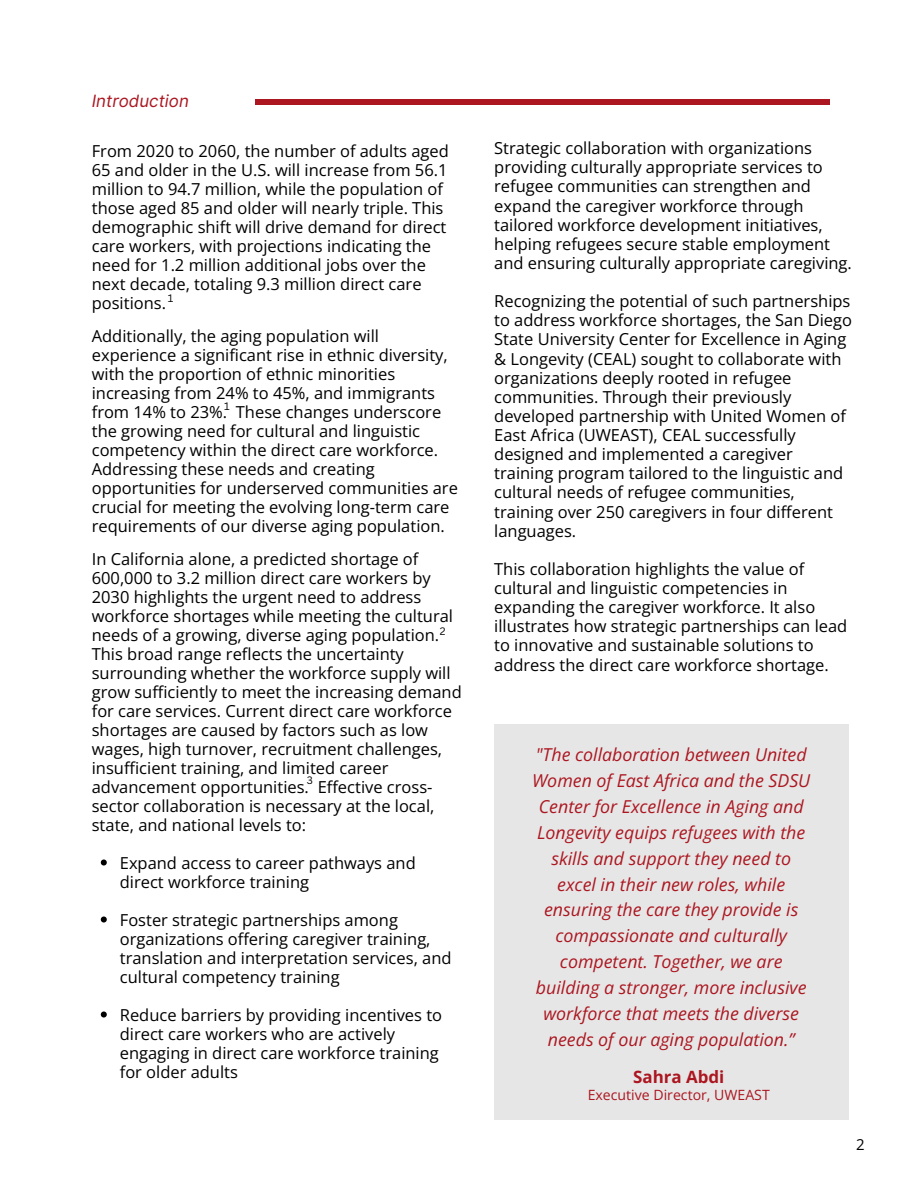
<style>
.page{position:relative;width:918px;height:1188px;background:#fff}
.page>*{position:absolute;margin:0;border:0;box-sizing:border-box;transform-origin:0 0}
.t1{font:italic 17.85px/25.8px "Open Sans";color:#ac1620;text-align:center}
.t2{font:italic 16.95px "Inter";color:#ac1620}
.t3{font:700 16.95px "Open Sans";color:#ac1620}
.t4{font:16.5px/19px "Open Sans";color:#000}
.t5{font:15px "Open Sans";color:#000}
.t6{font:14.1px "Open Sans";color:#ac1620}
.t7{font:10.5px "Canva Sans";color:#000}
</style>
<div class="page">
<div style="left:255px;top:99px;width:575px;height:6px;background:#ac1620"></div>
<div style="left:494px;top:724px;width:354px;height:396px;background:#e6e6e6"></div>
<svg style="left:101px;top:860px;width:6px;height:6px"></svg>
<svg style="left:101px;top:917px;width:6px;height:6px"></svg>
<svg style="left:101px;top:1012px;width:6px;height:6px"></svg>
<h2 class="t2" style="left:92px;top:91px;width:99px">Introduction</h2>
<h2 class="t4" style="left:92px;top:141px;width:358px">From 2020 to 2060, the number of adults aged 65 and older in the U.S. will increase from 56.1 million to 94.7 million, while the population of those aged 85 and older will nearly triple. This demographic shift will drive demand for direct care workers, with projections indicating the need for 1.2 million additional jobs over the next decade, totaling 9.3 million direct care positions.</h2>
<p class="t4" style="left:92px;top:326px;width:368px">Additionally, the aging population will experience a significant rise in ethnic diversity, with the proportion of ethnic minorities increasing from 24% to 45%, and immigrants from 14% to 23%. These changes underscore the growing need for cultural and linguistic competency within the direct care workforce.<br>Addressing these needs and creating opportunities for underserved communities are crucial for meeting the evolving long-term care requirements of our diverse aging population.</p>
<p class="t4" style="left:92px;top:549px;width:371px">In California alone, a predicted shortage of 600,000 to 3.2 million direct care workers by 2030 highlights the urgent need to address workforce shortages while meeting the cultural needs of a growing, diverse aging population.<br>This broad range reflects the uncertainty surrounding whether the workforce supply will grow sufficiently to meet the increasing demand for care services. Current direct care workforce shortages are caused by factors such as low wages, high turnover, recruitment challenges, insufficient training, and limited career advancement opportunities. Effective cross&shy;sector collaboration is necessary at the local, state, and national levels to:</p>
<p class="t4" style="left:120px;top:853px;width:297px">Expand access to career pathways and direct workforce training</p>
<p class="t4" style="left:120px;top:910px;width:333px">Foster strategic partnerships among organizations offering caregiver training, translation and interpretation services, and cultural competency training</p>
<p class="t4" style="left:120px;top:1005px;width:324px">Reduce barriers by providing incentives to direct care workers who are actively engaging in direct care workforce training for older adults</p>
<h2 class="t7" style="left:168px;top:291px;width:7px">1</h2>
<p class="t7" style="left:224px;top:399px;width:7px">1</p>
<h1 class="t7" style="left:440px;top:624px;width:7px">2</h1>
<p class="t7" style="left:307px;top:773px;width:8px">3</p>
<p class="t4" style="left:494px;top:138px;width:359px">Strategic collaboration with organizations providing culturally appropriate services to refugee communities can strengthen and expand the caregiver workforce through tailored workforce development initiatives, helping refugees secure stable employment and ensuring culturally appropriate caregiving.</p>
<p class="t4" style="left:494px;top:291px;width:359px">Recognizing the potential of such partnerships to address workforce shortages, the San Diego State University Center for Excellence in Aging &amp; Longevity (CEAL) sought to collaborate with organizations deeply rooted in refugee communities. Through their previously developed partnership with United Women of East Africa (UWEAST), CEAL successfully designed and implemented a caregiver training program tailored to the linguistic and cultural needs of refugee communities, training over 250 caregivers in four different languages.</p>
<h2 class="t4" style="left:494px;top:559px;width:355px">This collaboration highlights the value of cultural and linguistic competencies in expanding the caregiver workforce. It also illustrates how strategic partnerships can lead to innovative and sustainable solutions to address the direct care workforce shortage.</h2>
<h2 class="t1" style="left:532px;top:741px;width:280px">"The collaboration between United<br>Women of East Africa and the SDSU<br>Center for Excellence in Aging and<br>Longevity equips refugees with the skills and support they need to excel in their new roles, while ensuring the care they provide is compassionate and culturally competent. Together, we are building a stronger, more inclusive workforce that meets the diverse needs of our aging population.”</h2>
<h2 class="t3" style="left:633px;top:1065px;width:93px">Sahra Abdi</h2>
<h2 class="t6" style="left:588px;top:1085px;width:184px">Executive Director, UWEAST</h2>
<h2 class="t5" style="left:856px;top:1134px;width:10px">2</h2>
</div>
